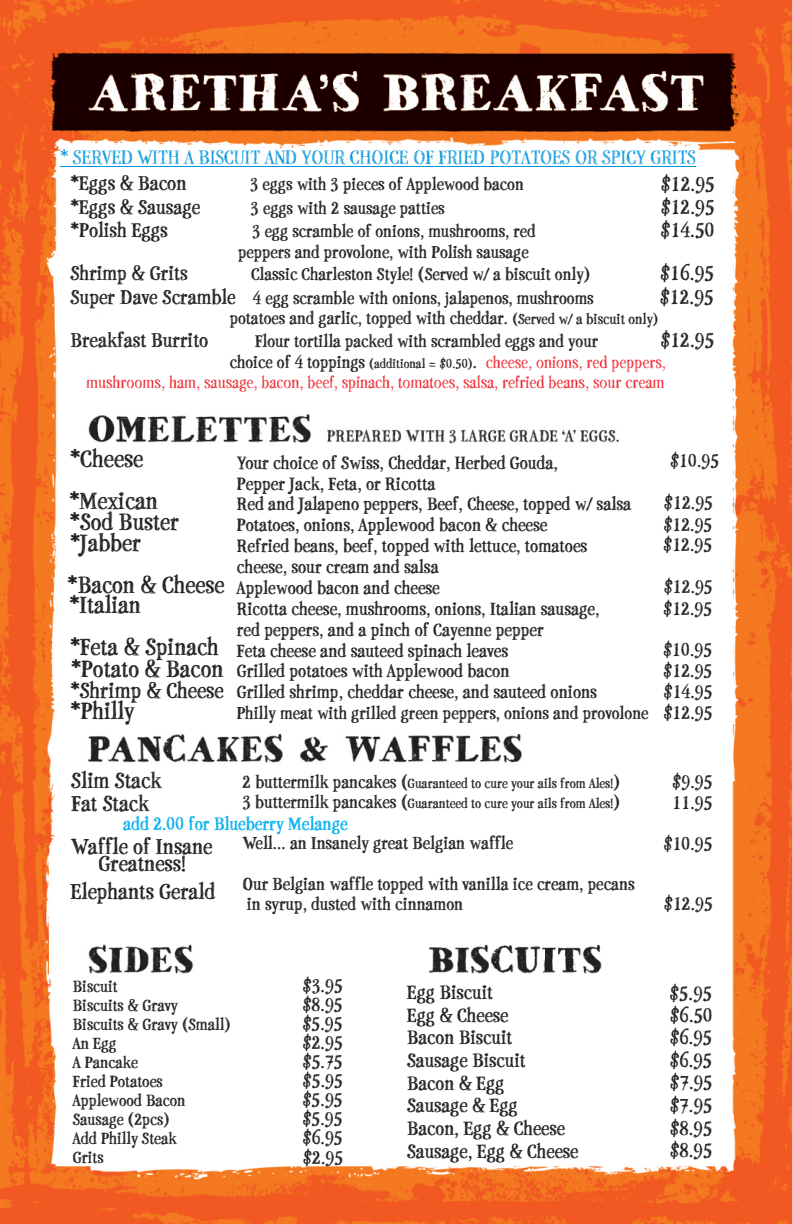
<style>
.page{position:relative;width:792px;height:1224px;background:#fff}
.page>*{position:absolute;margin:0;border:0;box-sizing:border-box;transform-origin:0 0}
.t1{font:700 26.4px "P22 Stanyan";color:#231f20}
.t2{font:700 26px/21.2px "P22 Stanyan";color:#231f20}
.t3{font:700 24px/24px "P22 Stanyan";color:#231f20}
.t4{font:700 22px/23.2px "P22 Stanyan";color:#231f20;text-align:justify}
.t5{font:21.6px "P22 Stanyan";color:#0095da}
.t6{font:700 21.4px/22.6px "P22 Stanyan";color:#231f20}
.t7{font:700 21.2px/22.4px "P22 Stanyan";color:#231f20;text-align:justify}
.t8{font:700 20px/19px "P22 Stanyan";color:#231f20}
.t9{font:700 19.8px "P22 Stanyan";color:#00aeef}
.t10{font:700 19.6px/20.8px "P22 Stanyan";color:#231f20}
.t11{font:700 19.2px/40.8px "P22 Stanyan";color:#231f20}
.t12{font:700 19px "P22 Stanyan";color:#231f20}
.t13{font:700 18.8px/20.6px "P22 Stanyan";color:#231f20}
.t14{font:700 18px/19px "P22 Stanyan";color:#231f20}
.t15{font:18px/19.6px "P22 Stanyan";color:#ed1c24;text-align:right}
.t16{font:700 14.8px/20.4px "P22 Stanyan";color:#231f20}
.s1{font-size:22px}
.s2{font-size:16px}
.s3{font-size:14px}
.s4{font-size:19.2px}
</style>
<div class="page">
<img style="left:0;top:0;width:792px;height:1224px">
<svg style="left:60px;top:166px;width:13px;height:1px"></svg>
<hr style="left:73px;top:166px;width:60px;height:1px;background:#0095da">
<hr style="left:138px;top:166px;width:42px;height:1px;background:#0095da">
<svg style="left:180px;top:166px;width:19px;height:1px"></svg>
<hr style="left:199px;top:166px;width:61px;height:1px;background:#0095da">
<hr style="left:260px;top:166px;width:42px;height:1px;background:#0095da">
<hr style="left:302px;top:166px;width:43px;height:1px;background:#0095da">
<hr style="left:350px;top:166px;width:59px;height:1px;background:#0095da">
<svg style="left:409px;top:166px;width:30px;height:1px"></svg>
<hr style="left:439px;top:166px;width:46px;height:1px;background:#0095da">
<hr style="left:490px;top:166px;width:80px;height:1px;background:#0095da">
<svg style="left:570px;top:166px;width:41px;height:1px"></svg>
<hr style="left:611px;top:166px;width:85px;height:1px;background:#0095da">
<p class="t5" style="left:60px;top:146px;width:637px">* SERVED WITH A BISCUIT AND YOUR CHOICE OF FRIED POTATOES OR SPICY GRITS</p>
<p class="t4" style="left:661px;top:172px;width:55px">$12.95 $12.95 $14.50</p>
<p class="t4" style="left:660px;top:261px;width:56px;line-height:24px">$16.95 $12.95</p>
<p class="t4" style="left:661px;top:329px;width:55px">$12.95</p>
<p class="t4" style="left:71px;top:172px;width:118px">*Eggs &amp; Bacon</p>
<p class="t13" style="left:250px;top:174px;width:275px">3 eggs with 3 pieces of Applewood bacon</p>
<p class="t4" style="left:71px;top:195px;width:131px">*Eggs &amp; Sausage</p>
<p class="t13" style="left:251px;top:198px;width:196px">3 eggs with 2 sausage patties</p>
<p class="t4" style="left:71px;top:219px;width:99px">*Polish Eggs</p>
<p class="t13" style="left:238px;top:221px;width:299px;text-indent:14px">3 egg scramble of onions, mushrooms, red peppers and provolone, with Polish sausage</p>
<p class="t4" style="left:71px;top:262px;width:119px">Shrimp &amp; Grits</p>
<p class="t13" style="left:71px;top:263px;width:525px;line-height:23.4px;text-align:right">Classic Charleston Style! (Served w/ a biscuit only)<br><span class="s1">Super Dave Scramble</span> 4 egg scramble with onions, jalapenos, mushrooms</p>
<p class="t13" style="left:230px;top:308px;width:430px">potatoes and garlic, topped with cheddar. <span class="s2">(Served w/ a biscuit only)</span></p>
<p class="t4" style="left:71px;top:329px;width:139px">Breakfast Burrito</p>
<p class="t13" style="left:230px;top:331px;width:370px;text-indent:25px">Flour tortilla packed with scrambled eggs and your choice of 4 toppings <span class="s3">(additional = $0.50)</span>.</p>
<p class="t15" style="left:86px;top:353px;width:581px">cheese, onions, red peppers,<br>mushrooms, ham, sausage, bacon, beef, spinach, tomatoes, salsa, refried beans, sour cream</p>
<h1 class="t1" style="left:70px;top:445px;width:75px">*Cheese</h1>
<h2 class="t2" style="left:69px;top:490px;width:111px">*Mexican *Sod Buster *Jabber</h2>
<h2 class="t2" style="left:68px;top:575px;width:158px;line-height:20.6px">*Bacon &amp; Cheese *Italian</h2>
<h2 class="t2" style="left:70px;top:637px;width:155px">*Feta &amp; Spinach *Potato &amp; Bacon</h2>
<p class="t3" style="left:70px;top:678px;width:155px">*Shrimp &amp; Cheese</p>
<h2 class="t2" style="left:71px;top:701px;width:65px">*Philly</h2>
<p class="t10" style="left:237px;top:452px;width:396px">Your choice of Swiss, Cheddar, Herbed Gouda,<br>Pepper Jack, Feta, or Ricotta<br>Red and Jalapeno peppers, Beef, Cheese, topped w/ salsa Potatoes, onions, Applewood bacon &amp; cheese<br>Refried beans, beef, topped with lettuce, tomatoes cheese, sour cream and salsa<br>Applewood bacon and cheese<br>Ricotta cheese, mushrooms, onions, Italian sausage,<br>red peppers, and a pinch of Cayenne pepper<br>Feta cheese and sauteed spinach leaves<br>Grilled potatoes with Applewood bacon<br>Grilled shrimp, cheddar cheese, and sauteed onions</p>
<p class="t12" style="left:237px;top:703px;width:413px">Philly meat with grilled green peppers, onions and provolone</p>
<p class="t8" style="left:664px;top:440px;width:56px;line-height:41.8px;text-align:center">$10.95 $12.95</p>
<p class="t8" style="left:664px;top:515px;width:50px">$12.95</p>
<p class="t8" style="left:664px;top:523px;width:51px;line-height:42.2px">$12.95 $12.95</p>
<p class="t8" style="left:664px;top:599px;width:50px">$12.95</p>
<p class="t8" style="left:663px;top:641px;width:50px">$10.95</p>
<p class="t8" style="left:664px;top:650px;width:50px;line-height:42.2px">$12.95 $12.95</p>
<p class="t8" style="left:664px;top:683px;width:50px">$14.95</p>
<p class="t3" style="left:71px;top:768px;width:92px">Slim Stack<br>Fat Stack</p>
<p class="t3" style="left:71px;top:824px;width:146px;line-height:45.2px">Waffle of Insane<br>Elephants Gerald</p>
<p class="t16" style="left:243px;top:773px;width:379px"><span class="s4">2 buttermilk pancakes (</span>Guaranteed to cure your ails from Ales!<span class="s4">)<br>3 buttermilk pancakes (</span>Guaranteed to cure your ails from Ales!<span class="s4">)</span></p>
<p class="t11" style="left:243px;top:823px;width:394px">Well... an Insanely great Belgian waffle<br>Our Belgian waffle topped with vanilla ice cream, pecans</p>
<p class="t11" style="left:247px;top:884px;width:218px">in syrup, dusted with cinnamon</p>
<p class="t9" style="left:123px;top:814px;width:226px">add 2.00 for Blueberry Melange</p>
<p class="t3" style="left:99px;top:852px;width:89px">Greatness!</p>
<p class="t8" style="left:673px;top:772px;width:41px">$9.95</p>
<p class="t8" style="left:673px;top:793px;width:41px">11.95</p>
<p class="t8" style="left:664px;top:834px;width:50px">$10.95</p>
<p class="t8" style="left:664px;top:895px;width:50px">$12.95</p>
<p class="t8" style="left:303px;top:976px;width:42px">$3.95</p>
<p class="t14" style="left:73px;top:977px;width:159px">Biscuit<br>Biscuits &amp; Gravy<br>Biscuits &amp; Gravy (Small)<br>An Egg<br>A Pancake<br>Fried Potatoes<br>Applewood Bacon<br>Sausage (2pcs)<br>Add Philly Steak<br>Grits</p>
<p class="t6" style="left:407px;top:981px;width:173px">Egg Biscuit<br>Egg &amp; Cheese<br>Bacon Biscuit<br>Sausage Biscuit<br>Bacon &amp; Egg<br>Sausage &amp; Egg<br>Bacon, Egg &amp; Cheese<br>Sausage, Egg &amp; Cheese</p>
<p class="t8" style="left:303px;top:995px;width:42px;text-align:justify">$8.95 $5.95 $2.95 $5.75 $5.95 $5.95 $5.95 $6.95 $2.95</p>
<p class="t7" style="left:670px;top:982px;width:44px">$5.95</p>
<p class="t7" style="left:670px;top:1005px;width:44px">$6.50 $6.95 $6.95 $7.95 $7.95 $8.95 $8.95</p>
</div>
